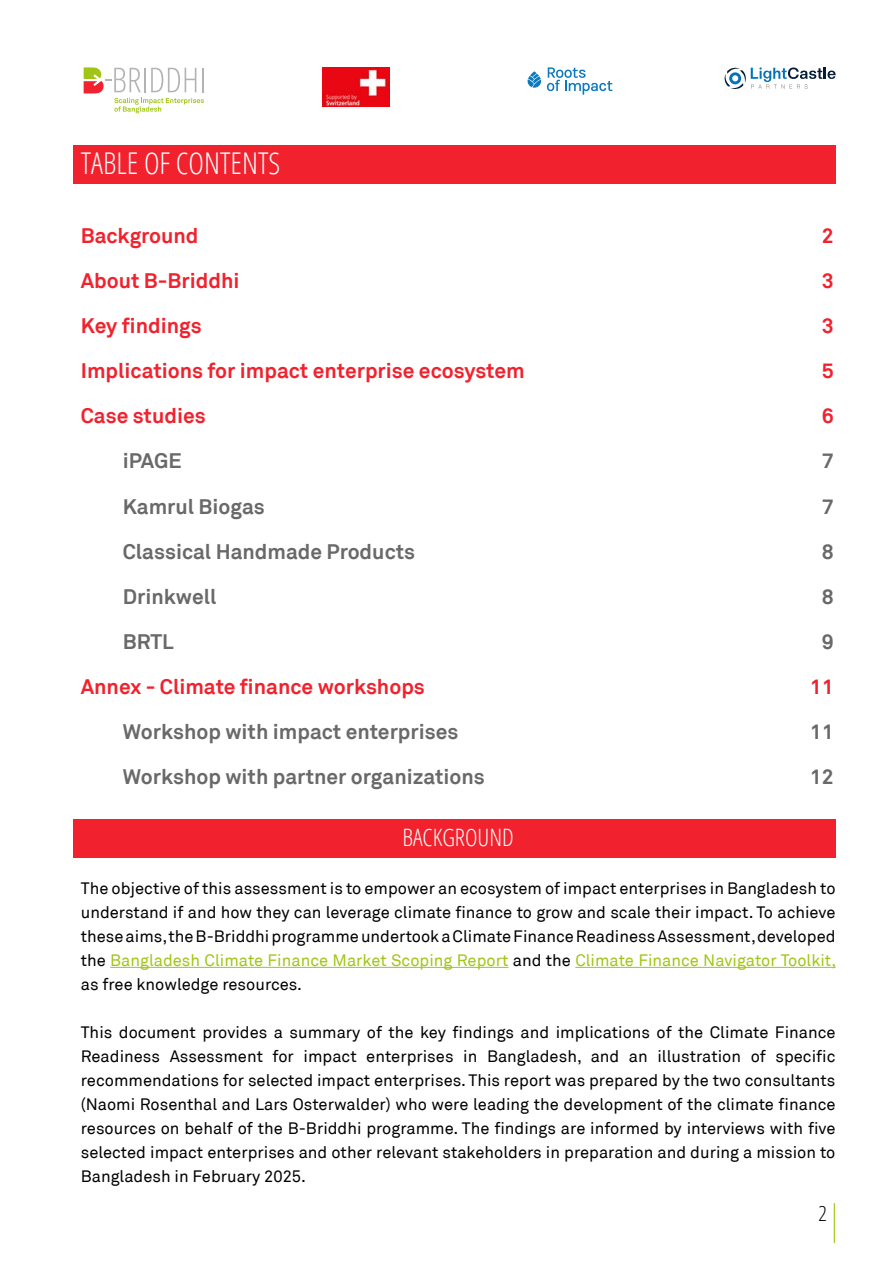
<style>
.page{position:relative;width:893px;height:1263px;background:#fff}
.page>*{position:absolute;margin:0;border:0;box-sizing:border-box;transform-origin:0 0}
.t1{font:300 condensed 30px "Open Sans";color:#fff}
.t2{font:300 condensed 24px "Open Sans";color:#fff}
.t3{font:700 21px "Akkurat";color:#696969}
.t4{font:700 21px "Akkurat";color:#f1222d}
.t5{font:300 condensed 21px "Open Sans";color:#000}
.t6{font:16.5px/24px "Akkurat";color:#000;text-align:justify}
.s1{color:#a1c515}
</style>
<div class="page">
<hr style="left:834px;top:1203px;width:1px;height:40px;background:#a1c515">
<div style="left:73px;top:145px;width:762px;height:39px;background:#f1222d"></div>
<svg style="left:84px;top:67px;width:120px;height:46px"></svg>
<svg style="left:547px;top:67px;width:65px;height:28px"></svg>
<svg style="left:528px;top:71px;width:13px;height:17px"></svg>
<img style="left:323px;top:67px;width:66px;height:40px">
<div style="left:73px;top:819px;width:762px;height:39px;background:#f1222d"></div>
<hr style="left:110px;top:967px;width:399px;height:1px;background:#a1c515">
<hr style="left:575px;top:967px;width:261px;height:1px;background:#a1c515">
<svg style="left:724px;top:67px;width:112px;height:22px"></svg>
<h1 class="t1" style="left:81px;top:143px;width:201px">TABLE OF CONTENTS</h1>
<p class="t4" style="left:81px;top:223px;width:119px">Background</p>
<p class="t4" style="left:822px;top:223px;width:13px">2</p>
<p class="t4" style="left:81px;top:268px;width:160px">About B-Briddhi</p>
<p class="t4" style="left:822px;top:268px;width:13px">3</p>
<p class="t4" style="left:81px;top:313px;width:122px">Key findings</p>
<p class="t4" style="left:822px;top:313px;width:13px">3</p>
<p class="t4" style="left:81px;top:358px;width:445px">Implications for impact enterprise ecosystem</p>
<p class="t4" style="left:822px;top:358px;width:13px">5</p>
<p class="t4" style="left:81px;top:403px;width:126px">Case studies</p>
<p class="t4" style="left:822px;top:403px;width:13px">6</p>
<p class="t3" style="left:123px;top:448px;width:60px">iPAGE</p>
<p class="t3" style="left:822px;top:448px;width:13px">7</p>
<p class="t3" style="left:123px;top:493px;width:143px">Kamrul Biogas</p>
<p class="t3" style="left:822px;top:493px;width:13px">7</p>
<p class="t3" style="left:123px;top:538px;width:294px">Classical Handmade Products</p>
<p class="t3" style="left:822px;top:538px;width:13px">8</p>
<p class="t3" style="left:123px;top:583px;width:95px">Drinkwell</p>
<p class="t3" style="left:822px;top:583px;width:13px">8</p>
<p class="t3" style="left:123px;top:628px;width:52px">BRTL</p>
<p class="t3" style="left:822px;top:628px;width:13px">9</p>
<p class="t4" style="left:81px;top:673px;width:346px">Annex - Climate finance workshops</p>
<p class="t4" style="left:810px;top:673px;width:25px">11</p>
<p class="t3" style="left:123px;top:718px;width:337px">Workshop with impact enterprises</p>
<p class="t3" style="left:810px;top:718px;width:25px">11</p>
<p class="t3" style="left:123px;top:763px;width:364px">Workshop with partner organizations</p>
<p class="t3" style="left:810px;top:763px;width:25px">12</p>
<h2 class="t2" style="left:402px;top:821px;width:113px">BACKGROUND</h2>
<p class="t6" style="left:81px;top:877px;width:757px">The objective of this assessment is to empower an ecosystem of impact enterprises in Bangladesh to understand if and how they can leverage climate finance to grow and scale their impact. To achieve these aims, the B-Briddhi programme undertook a Climate Finance Readiness Assessment, developed the <span class="s1">Bangladesh Climate Finance Market Scoping Report</span> and the <span class="s1">Climate Finance Navigator Toolkit, </span>as free knowledge resources.</p>
<p class="t6" style="left:81px;top:1021px;width:756px">This document provides a summary of the key findings and implications of the Climate Finance Readiness Assessment for impact enterprises in Bangladesh, and an illustration of specific recommendations for selected impact enterprises. This report was prepared by the two consultants (Naomi Rosenthal and Lars Osterwalder) who were leading the development of the climate finance resources on behalf of the B-Briddhi programme. The findings are informed by interviews with five selected impact enterprises and other relevant stakeholders in preparation and during a mission to Bangladesh in February 2025.</p>
<p class="t5" style="left:819px;top:1199px;width:10px">2</p>
</div>
